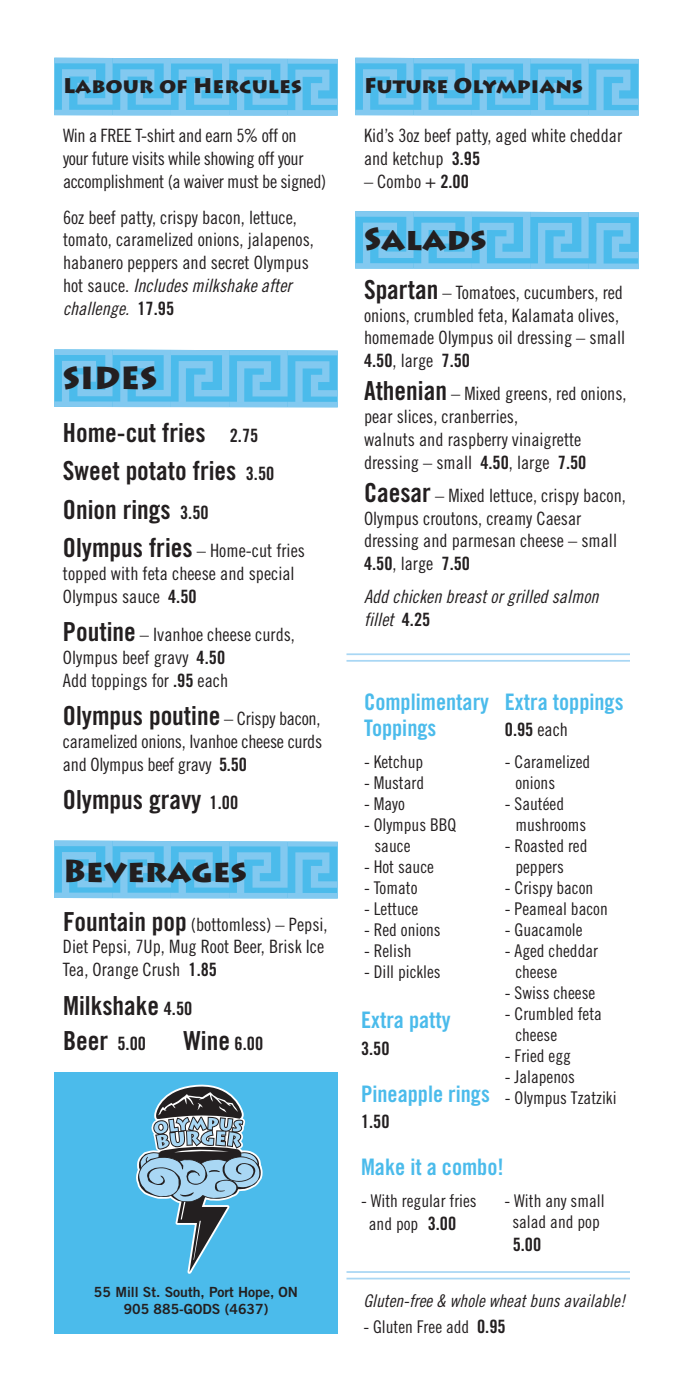
<style>
.page{position:relative;width:693px;height:1386px;background:#fff}
.page>*{position:absolute;margin:0;border:0;box-sizing:border-box;transform-origin:0 0}
.t1{font:900 31.5px "Lithos Pro";color:#231f20}
.t2{font:26.25px/38.5px "Trade Gothic Bold Cond Twenty";color:#231f20}
.t3{font:22.75px/26.2px "Trade Gothic Bold Cond Twenty";color:#4bbbeb}
.t4{font:900 21px "Lithos Pro";color:#231f20}
.t5{font:18.38px/22.8px "Trade Gothic Cond Eighteen";color:#231f20}
.t6{font:18.38px/22.8px "Trade Gothic Cond Eighteen";letter-spacing:-.02em;color:#231f20}
.t7{font:18.38px/22.8px "Trade Gothic Cond Eighteen Obl";color:#231f20}
.t8{font:18.38px "Trade Gothic Bold Cond Twenty";color:#231f20}
.t9{font:17.5px/21px "Trade Gothic Cond Eighteen";color:#231f20}
.t10{font:17.5px "Trade Gothic Cond Eighteen Obl";color:#231f20}
.t11{font:14px/17.5px "Trade Gothic Bold Two";color:#231f20;text-align:center}
.s1{font-family:"Trade Gothic Cond Eighteen"}
.s2{font-family:"Trade Gothic Bold Cond Twenty"}
.s3{font-size:18.38px}
.s4{font-family:"Trade Gothic Bold Cond Twenty";font-size:26.25px}
.s5{font-family:"Trade Gothic Cond Eighteen";font-size:18.38px}
.s6{font-family:"Trade Gothic Bold Cond Twenty";font-size:18.38px}
</style>
<div class="page">
<div style="left:54px;top:1073px;width:284px;height:261px;background:#4bbbeb"></div>
<svg style="left:54px;top:58px;width:284px;height:58px;background:#6ac3ed"></svg>
<svg style="left:54px;top:349px;width:284px;height:58px;background:#6bc3ed"></svg>
<svg style="left:54px;top:841px;width:284px;height:58px;background:#6ac3ed"></svg>
<svg style="left:355px;top:58px;width:284px;height:58px;background:#6ac3ed"></svg>
<svg style="left:355px;top:211px;width:284px;height:58px;background:#6ac3ed"></svg>
<hr style="left:346px;top:653px;width:284px;height:2px;background:#a9d7f4">
<hr style="left:346px;top:660px;width:284px;height:2px;background:#a9d7f4">
<hr style="left:346px;top:1271px;width:284px;height:2px;background:#a9d7f4">
<hr style="left:346px;top:1278px;width:284px;height:1px;background:#a9d7f4">
<svg style="left:134px;top:1072px;width:130px;height:202px"></svg>
<p class="t4" style="left:63px;top:73px;width:240px">Labour of Hercules</p>
<p class="t6" style="left:63px;top:124px;width:265px">Win a FREE T-shirt and earn 5% off on your future visits while showing off your accomplishment (a waiver must be signed)</p>
<p class="t5" style="left:63px;top:205px;width:253px">6oz beef patty, crispy bacon, lettuce, tomato, caramelized onions, jalapenos, habanero peppers and secret Olympus</p>
<p class="t7" style="left:63px;top:274px;width:230px"><span class="s1">hot sauce.</span> Includes milkshake after challenge. <span class="s2">17.95</span></p>
<h1 class="t1" style="left:63px;top:359px;width:96px">SIDES</h1>
<h2 class="t2" style="left:63px;top:413px;width:213px">Home-cut fries <span class="s3">2.75<br></span>Sweet potato fries <span class="s3">3.50<br></span>Onion rings <span class="s3">3.50</span></h2>
<p class="t5" style="left:63px;top:539px;width:244px"><span class="s4">Olympus fries</span> – Home-cut fries topped with feta cheese and special<br>Olympus sauce <span class="s2">4.50</span></p>
<p class="t5" style="left:63px;top:623px;width:234px"><span class="s4">Poutine</span> – Ivanhoe cheese curds,<br>Olympus beef gravy <span class="s2">4.50<br></span>Add toppings for <span class="s2">.95</span> each</p>
<h2 class="t2" style="left:63px;top:696px;width:259px">Olympus poutine <span class="s5">– Crispy bacon,</span></h2>
<p class="t5" style="left:63px;top:730px;width:261px">caramelized onions, Ivanhoe cheese curds and Olympus beef gravy <span class="s2">5.50</span></p>
<h2 class="t2" style="left:63px;top:780px;width:177px">Olympus gravy <span class="s3">1.00</span></h2>
<h1 class="t1" style="left:63px;top:851px;width:185px">Beverages</h1>
<p class="t5" style="left:63px;top:912px;width:266px"><span class="s4">Fountain pop</span> (bottomless) – Pepsi,<br>Diet Pepsi, 7Up, Mug Root Beer, Brisk Ice<br>Tea, Orange Crush <span class="s2">1.85</span></p>
<h2 class="t2" style="left:63px;top:987px;width:131px;line-height:35px">Milkshake <span class="s3">4.50<br></span>Beer <span class="s3">5.00</span></h2>
<h2 class="t2" style="left:183px;top:1021px;width:81px">Wine <span class="s3">6.00</span></h2>
<p class="t11" style="left:94px;top:1283px;width:206px">55 Mill St. South, Port Hope, ON<br>905 885-GODS (4637)</p>
<p class="t4" style="left:364px;top:73px;width:220px">Future Olympians</p>
<p class="t5" style="left:364px;top:124px;width:260px">Kid’s 3oz beef patty, aged white cheddar and ketchup <span class="s2">3.95</span></p>
<p class="t5" style="left:364px;top:170px;width:106px">– Combo + <span class="s2">2.00</span></p>
<h1 class="t1" style="left:364px;top:219px;width:124px">Salads</h1>
<p class="t5" style="left:364px;top:281px;width:263px"><span class="s4">Spartan</span> – Tomatoes, cucumbers, red onions, crumbled feta, Kalamata olives, homemade Olympus oil dressing – small</p>
<p class="t8" style="left:364px;top:349px;width:108px">4.50<span class="s1">, large</span> 7.50</p>
<p class="t5" style="left:364px;top:382px;width:264px"><span class="s4">Athenian</span> – Mixed greens, red onions, pear slices, cranberries,<br>walnuts and raspberry vinaigrette dressing – small <span class="s2">4.50</span>, large <span class="s2">7.50</span></p>
<p class="t5" style="left:364px;top:484px;width:263px"><span class="s4">Caesar</span> – Mixed lettuce, crispy bacon,<br>Olympus croutons, creamy Caesar dressing and parmesan cheese – small</p>
<p class="t8" style="left:364px;top:552px;width:108px">4.50<span class="s1">, large</span> 7.50</p>
<p class="t7" style="left:364px;top:585px;width:236px">Add chicken breast or grilled salmon fillet <span class="s2">4.25</span></p>
<p class="t3" style="left:364px;top:688px;width:127px">Complimentary<br>Toppings</p>
<p class="t9" style="left:364px;top:751px;width:61px">- Ketchup</p>
<p class="t9" style="left:364px;top:772px;width:62px">- Mustard</p>
<p class="t9" style="left:364px;top:793px;width:42px">- Mayo</p>
<p class="t9" style="left:375px;top:814px;width:83px;text-indent:-10px">- Olympus BBQ sauce</p>
<p class="t9" style="left:364px;top:856px;width:71px">- Hot sauce</p>
<p class="t9" style="left:364px;top:877px;width:55px">- Tomato</p>
<p class="t9" style="left:364px;top:898px;width:56px">- Lettuce</p>
<p class="t9" style="left:364px;top:919px;width:78px">- Red onions</p>
<p class="t9" style="left:364px;top:940px;width:49px">- Relish</p>
<p class="t9" style="left:364px;top:961px;width:78px">- Dill pickles</p>
<p class="t3" style="left:505px;top:688px;width:120px">Extra toppings</p>
<p class="t8" style="left:505px;top:718px;width:65px">0.95 <span class="s1">each</span></p>
<p class="t9" style="left:515px;top:751px;width:77px;text-indent:-10px">- Caramelized onions</p>
<p class="t9" style="left:515px;top:793px;width:72px;text-indent:-10px">- Sautéed mushrooms</p>
<p class="t9" style="left:515px;top:835px;width:74px;text-indent:-10px">- Roasted red peppers</p>
<p class="t9" style="left:505px;top:877px;width:90px">- Crispy bacon</p>
<p class="t9" style="left:505px;top:898px;width:105px">- Peameal bacon</p>
<p class="t9" style="left:505px;top:919px;width:79px">- Guacamole</p>
<p class="t9" style="left:515px;top:940px;width:84px;text-indent:-10px">- Aged cheddar cheese</p>
<p class="t9" style="left:505px;top:982px;width:92px">- Swiss cheese</p>
<p class="t9" style="left:515px;top:1003px;width:88px;text-indent:-10px">- Crumbled feta cheese</p>
<p class="t9" style="left:505px;top:1045px;width:68px">- Fried egg</p>
<p class="t9" style="left:505px;top:1066px;width:71px">- Jalapenos</p>
<p class="t9" style="left:505px;top:1087px;width:113px">- Olympus Tzatziki</p>
<p class="t3" style="left:361px;top:1007px;width:91px">Extra patty</p>
<p class="t8" style="left:361px;top:1037px;width:30px">3.50</p>
<p class="t3" style="left:361px;top:1080px;width:130px">Pineapple rings</p>
<p class="t8" style="left:361px;top:1110px;width:30px">1.50</p>
<p class="t3" style="left:361px;top:1154px;width:144px">Make it a combo!</p>
<p class="t9" style="left:369px;top:1189px;width:109px;line-height:22.8px;text-indent:-8px">- With regular fries and pop <span class="s6">3.00</span></p>
<p class="t9" style="left:505px;top:1190px;width:102px;text-align:center">- With any small salad and pop</p>
<p class="t8" style="left:513px;top:1233px;width:30px">5.00</p>
<p class="t10" style="left:363px;top:1290px;width:264px">Gluten-free &amp; whole wheat buns available!</p>
<p class="t9" style="left:363px;top:1316px;width:144px">- Gluten Free add <span class="s6">0.95</span></p>
</div>
